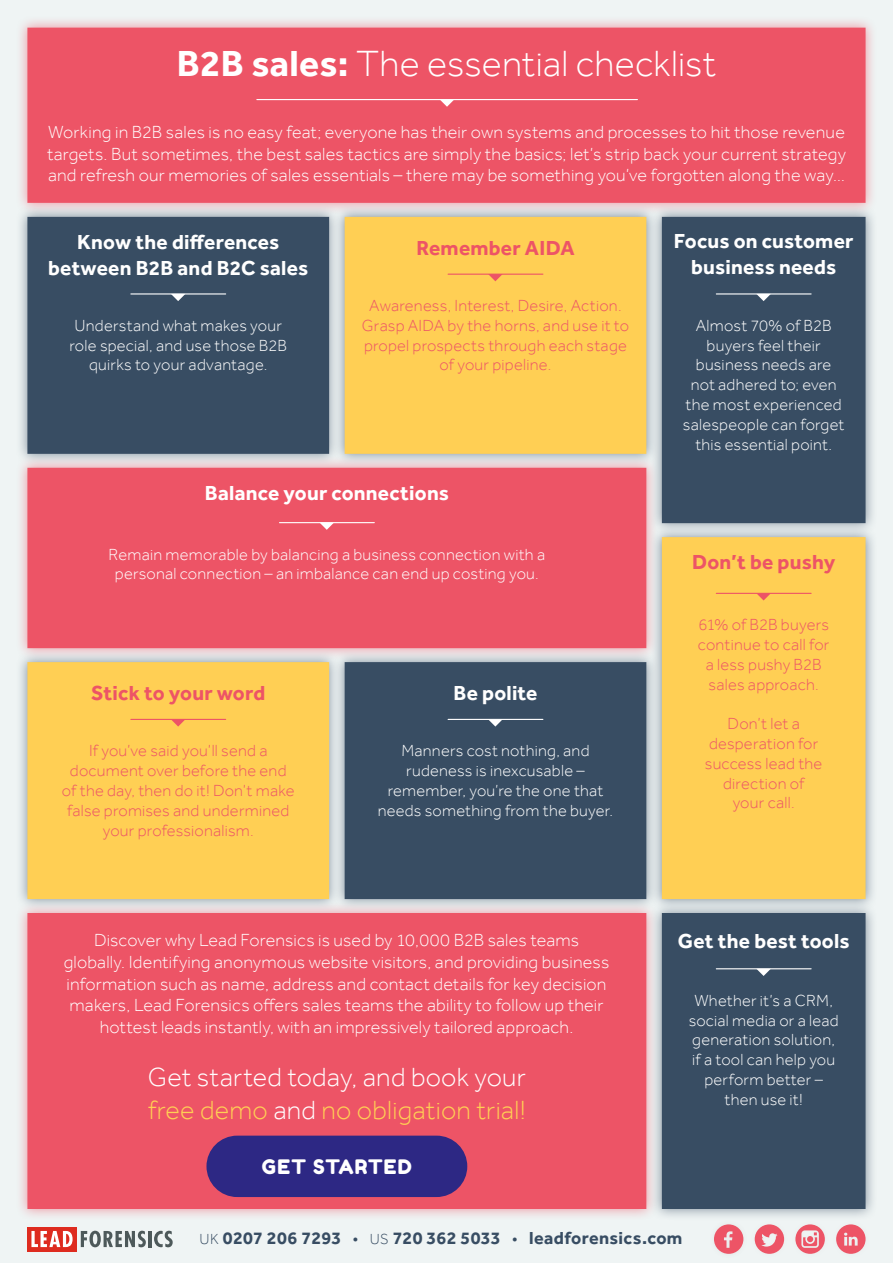
<style>
.page{position:relative;width:893px;height:1263px;background:#eff4f4}
.page>*{position:absolute;margin:0;border:0;box-sizing:border-box;transform-origin:0 0}
.t1{font:300 37.5px "Effra";letter-spacing:.005em;color:#fff}
.t2{font:300 27px/32.4px "Effra";letter-spacing:.01em;color:#fff}
.t3{font:700 21px/25.2px "Effra";letter-spacing:.01em;color:#fff;text-align:center}
.t4{font:700 21px "Effra";letter-spacing:.01em;color:#ed5466}
.t5{font:19.95px "Fredoka One";letter-spacing:.045em;color:#fff}
.t6{font:300 18px/21.6px "Effra";letter-spacing:.01em;color:#fff;text-align:center}
.t7{font:700 18px "Effra";letter-spacing:.02em;color:#384d63}
.t8{font:300 16.5px/19.8px "Effra";letter-spacing:.015em;color:#fff;text-align:center}
.t9{font:300 16.5px/19.8px "Effra";letter-spacing:.015em;color:#ed5466;text-align:center}
.s1{font-weight:700}
.s2{color:#ffcf54}
.s3{font-weight:300;font-size:15px}
.s4{font-weight:300}
</style>
<div class="page">
<div style="left:16px;top:16px;width:861px;height:198px;background:#ed5466;opacity:.6"></div>
<div style="left:27px;top:28px;width:838px;height:175px;background:#ed5466"></div>
<div style="left:16px;top:901px;width:642px;height:320px;background:#ed5466;opacity:.6"></div>
<div style="left:27px;top:913px;width:619px;height:296px;background:#ed5466"></div>
<svg style="left:440px;top:100px;width:14px;height:7px"></svg>
<hr style="left:257px;top:99px;width:380px;height:1px;background:#fff">
<div style="left:16px;top:205px;width:325px;height:261px;background:#384d63;opacity:.6"></div>
<div style="left:27px;top:217px;width:302px;height:237px;background:#384d63"></div>
<div style="left:16px;top:456px;width:642px;height:204px;background:#ed5466;opacity:.6"></div>
<div style="left:27px;top:468px;width:619px;height:180px;background:#ed5466"></div>
<div style="left:650px;top:205px;width:227px;height:330px;background:#384d63;opacity:.6"></div>
<div style="left:662px;top:217px;width:203px;height:306px;background:#384d63"></div>
<div style="left:650px;top:901px;width:227px;height:320px;background:#384d63;opacity:.6"></div>
<div style="left:662px;top:913px;width:203px;height:296px;background:#384d63"></div>
<div style="left:650px;top:526px;width:227px;height:385px;background:#384d63;opacity:.6"></div>
<div style="left:662px;top:537px;width:203px;height:362px;background:#ffcf54"></div>
<div style="left:333px;top:205px;width:325px;height:261px;background:#384d63;opacity:.6"></div>
<div style="left:345px;top:217px;width:301px;height:237px;background:#ffcf54"></div>
<div style="left:333px;top:651px;width:325px;height:260px;background:#384d63;opacity:.6"></div>
<div style="left:345px;top:662px;width:301px;height:237px;background:#384d63"></div>
<div style="left:16px;top:651px;width:325px;height:260px;background:#384d63;opacity:.6"></div>
<div style="left:27px;top:662px;width:302px;height:237px;background:#ffcf54"></div>
<svg style="left:171px;top:294px;width:14px;height:7px"></svg>
<hr style="left:131px;top:293px;width:95px;height:1px;background:#fff">
<svg style="left:319px;top:523px;width:15px;height:7px"></svg>
<hr style="left:279px;top:522px;width:95px;height:1px;background:#fff">
<svg style="left:756px;top:294px;width:15px;height:7px"></svg>
<hr style="left:716px;top:293px;width:95px;height:1px;background:#fff">
<svg style="left:756px;top:969px;width:15px;height:7px"></svg>
<hr style="left:716px;top:968px;width:95px;height:1px;background:#fff">
<svg style="left:756px;top:594px;width:15px;height:6px"></svg>
<hr style="left:716px;top:593px;width:95px;height:1px;background:#ed5466">
<svg style="left:488px;top:275px;width:15px;height:6px"></svg>
<hr style="left:448px;top:274px;width:95px;height:1px;background:#ed5466">
<svg style="left:488px;top:720px;width:15px;height:6px"></svg>
<hr style="left:448px;top:719px;width:95px;height:1px;background:#fff">
<svg style="left:171px;top:720px;width:14px;height:6px"></svg>
<hr style="left:131px;top:719px;width:95px;height:1px;background:#ed5466">
<div style="left:27px;top:1227px;width:50px;height:24px;background:#de2b1f"></div>
<svg style="left:31px;top:1231px;width:42px;height:16px"></svg>
<svg style="left:81px;top:1231px;width:65px;height:16px"></svg>
<hr style="left:148px;top:1231px;width:3px;height:16px;background:#4d595a">
<svg style="left:154px;top:1231px;width:19px;height:16px"></svg>
<svg style="left:836px;top:1224px;width:29px;height:30px"></svg>
<svg style="left:755px;top:1224px;width:29px;height:30px"></svg>
<div style="left:709px;top:1219px;width:40px;height:40px;background:#eef3f3"></div>
<svg style="left:714px;top:1224px;width:29px;height:30px"></svg>
<svg style="left:795px;top:1224px;width:30px;height:30px"></svg>
<svg style="left:206px;top:1135px;width:261px;height:62px;background:#382a82"></svg>
<h1 class="t1" style="left:177px;top:41px;width:541px"><span class="s1">B2B sales:</span> The essential checklist</h1>
<p class="t6" style="left:47px;top:121px;width:800px;text-align:justify">Working in B2B sales is no easy feat; everyone has their own systems and processes to hit those revenue targets. But sometimes, the best sales tactics are simply the basics; let’s strip back your current strategy and refresh our memories of sales essentials – there may be something you’ve forgotten along the way…</p>
<p class="t3" style="left:48px;top:229px;width:262px">Know the differences between B2B and B2C sales</p>
<p class="t8" style="left:70px;top:315px;width:219px">Understand what makes your role special, and use those B2B quirks to your advantage.</p>
<p class="t4" style="left:416px;top:235px;width:160px">Remember AIDA</p>
<p class="t9" style="left:362px;top:295px;width:269px">Awareness, Interest, Desire, Action.<br>Grasp AIDA by the horns, and use it to propel prospects through each stage of your pipeline.</p>
<p class="t3" style="left:205px;top:480px;width:246px">Balance your connections</p>
<p class="t8" style="left:109px;top:544px;width:438px">Remain memorable by balancing a business connection with a personal connection – an imbalance can end up costing you.</p>
<p class="t4" style="left:91px;top:680px;width:175px">Stick to your word</p>
<p class="t3" style="left:453px;top:680px;width:85px">Be polite</p>
<p class="t9" style="left:62px;top:741px;width:234px">If you’ve said you’ll send a document over before the end of the day, then do it! Don’t make false promises and undermined your professionalism.</p>
<p class="t8" style="left:378px;top:741px;width:237px">Manners cost nothing, and rudeness is inexcusable – remember, you’re the one that needs something from the buyer.</p>
<p class="t6" style="left:64px;top:929px;width:547px">Discover why Lead Forensics is used by 10,000 B2B sales teams globally. Identifying anonymous website visitors, and providing business information such as name, address and contact details for key decision makers, Lead Forensics offers sales teams the ability to follow up their hottest leads instantly, with an impressively tailored approach.</p>
<h2 class="t2" style="left:148px;top:1060px;width:379px">Get started today, and book your <span class="s2">free demo</span> and <span class="s2">no obligation trial!</span></h2>
<p class="t5" style="left:262px;top:1154px;width:151px">GET STARTED</p>
<p class="t3" style="left:674px;top:228px;width:181px">Focus on customer business needs</p>
<p class="t8" style="left:683px;top:315px;width:163px">Almost 70% of B2B buyers feel their business needs are not adhered to; even the most experienced salespeople can forget this essential point.</p>
<p class="t4" style="left:692px;top:549px;width:145px">Don’t be pushy</p>
<p class="t9" style="left:698px;top:615px;width:133px">61% of B2B buyers continue to call for a less pushy B2B sales approach.</p>
<p class="t9" style="left:705px;top:714px;width:119px">Don’t let a desperation for success lead the direction of<br>your call.</p>
<p class="t3" style="left:678px;top:928px;width:173px">Get the best tools</p>
<p class="t8" style="left:689px;top:990px;width:152px">Whether it’s a CRM, social media or a lead generation solution, if a tool can help you perform better – then use it!</p>
<p class="t7" style="left:200px;top:1227px;width:484px"><span class="s3">UK</span> 0207 206 7293 <span class="s4">•</span> <span class="s3">US</span> 720 362 5033 <span class="s4">•</span> leadforensics.com</p>
</div>
